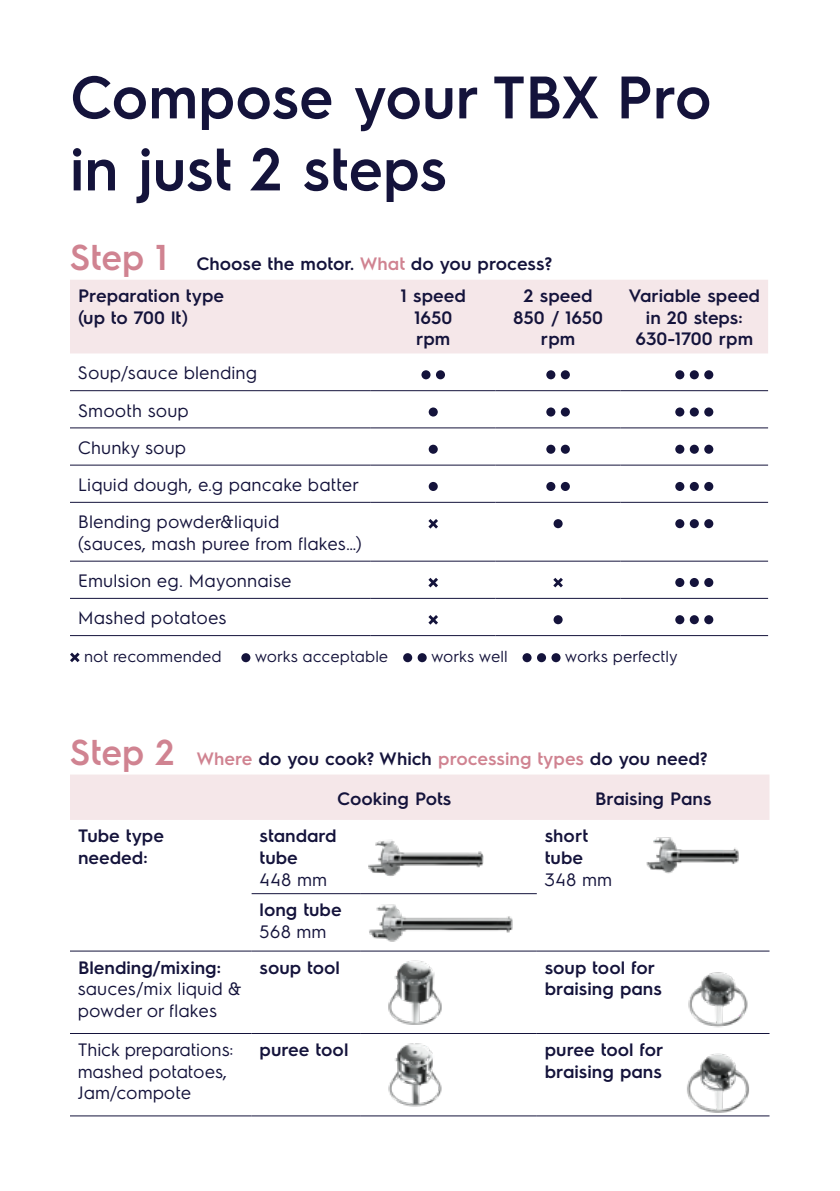
<style>
.page{position:relative;width:840px;height:1191px;background:#fff}
.page>*{position:absolute;margin:0;border:0;box-sizing:border-box;transform-origin:0 0}
.t1{font:600 60px/72px "Electrolux Sans";color:#14133b}
.t2{font:600 36px "Electrolux Sans";letter-spacing:-.005em;color:#d08391}
.t3{font:600 18px/21.6px "Electrolux Sans";color:#14133b}
.t4{font:18px/37.2px "Electrolux Sans";color:#14133b}
.t5{font:16px "Electrolux Sans";color:#14133b}
.s1{color:#d08391}
</style>
<div class="page">
<div style="left:70px;top:280px;width:697px;height:73px;background:#f5e7e9"></div>
<hr style="left:70px;top:390px;width:300px;height:1px;background:#14133b">
<hr style="left:370px;top:390px;width:125px;height:1px;background:#14133b">
<hr style="left:495px;top:390px;width:125px;height:1px;background:#14133b">
<hr style="left:620px;top:390px;width:147px;height:1px;background:#14133b">
<hr style="left:70px;top:427px;width:300px;height:1px;background:#14133b">
<hr style="left:370px;top:427px;width:125px;height:1px;background:#14133b">
<hr style="left:495px;top:427px;width:125px;height:1px;background:#14133b">
<hr style="left:620px;top:427px;width:147px;height:1px;background:#14133b">
<hr style="left:70px;top:465px;width:300px;height:1px;background:#14133b">
<hr style="left:370px;top:465px;width:125px;height:1px;background:#14133b">
<hr style="left:495px;top:465px;width:125px;height:1px;background:#14133b">
<hr style="left:620px;top:465px;width:147px;height:1px;background:#14133b">
<hr style="left:70px;top:502px;width:300px;height:1px;background:#14133b">
<hr style="left:370px;top:502px;width:125px;height:1px;background:#14133b">
<hr style="left:495px;top:502px;width:125px;height:1px;background:#14133b">
<hr style="left:620px;top:502px;width:147px;height:1px;background:#14133b">
<hr style="left:70px;top:561px;width:300px;height:1px;background:#14133b">
<hr style="left:370px;top:561px;width:125px;height:1px;background:#14133b">
<hr style="left:495px;top:561px;width:125px;height:1px;background:#14133b">
<hr style="left:620px;top:561px;width:147px;height:1px;background:#14133b">
<hr style="left:70px;top:598px;width:300px;height:1px;background:#14133b">
<hr style="left:370px;top:598px;width:125px;height:1px;background:#14133b">
<hr style="left:495px;top:598px;width:125px;height:1px;background:#14133b">
<hr style="left:620px;top:598px;width:147px;height:1px;background:#14133b">
<hr style="left:70px;top:635px;width:300px;height:1px;background:#14133b">
<hr style="left:370px;top:635px;width:125px;height:1px;background:#14133b">
<hr style="left:495px;top:635px;width:125px;height:1px;background:#14133b">
<hr style="left:620px;top:635px;width:147px;height:1px;background:#14133b">
<div style="left:421px;top:370px;width:9px;height:9px;background:#14133b;border-radius:50%"></div>
<div style="left:435px;top:370px;width:10px;height:9px;background:#14133b;border-radius:50%"></div>
<div style="left:546px;top:370px;width:9px;height:9px;background:#14133b;border-radius:50%"></div>
<div style="left:560px;top:370px;width:9px;height:9px;background:#14133b;border-radius:50%"></div>
<div style="left:675px;top:370px;width:9px;height:9px;background:#14133b;border-radius:50%"></div>
<div style="left:689px;top:370px;width:9px;height:9px;background:#14133b;border-radius:50%"></div>
<svg style="left:703px;top:370px;width:10px;height:9px"></svg>
<div style="left:428px;top:407px;width:9px;height:9px;background:#14133b;border-radius:50%"></div>
<div style="left:546px;top:407px;width:9px;height:9px;background:#14133b;border-radius:50%"></div>
<div style="left:560px;top:407px;width:9px;height:9px;background:#14133b;border-radius:50%"></div>
<div style="left:675px;top:407px;width:9px;height:9px;background:#14133b;border-radius:50%"></div>
<div style="left:689px;top:407px;width:9px;height:9px;background:#14133b;border-radius:50%"></div>
<svg style="left:703px;top:407px;width:10px;height:9px"></svg>
<div style="left:428px;top:445px;width:9px;height:9px;background:#14133b;border-radius:50%"></div>
<div style="left:546px;top:445px;width:9px;height:9px;background:#14133b;border-radius:50%"></div>
<div style="left:560px;top:445px;width:9px;height:9px;background:#14133b;border-radius:50%"></div>
<div style="left:675px;top:445px;width:9px;height:9px;background:#14133b;border-radius:50%"></div>
<div style="left:689px;top:445px;width:9px;height:9px;background:#14133b;border-radius:50%"></div>
<svg style="left:703px;top:445px;width:10px;height:9px"></svg>
<div style="left:428px;top:482px;width:9px;height:9px;background:#14133b;border-radius:50%"></div>
<div style="left:546px;top:482px;width:9px;height:9px;background:#14133b;border-radius:50%"></div>
<div style="left:560px;top:482px;width:9px;height:9px;background:#14133b;border-radius:50%"></div>
<div style="left:675px;top:482px;width:9px;height:9px;background:#14133b;border-radius:50%"></div>
<div style="left:689px;top:482px;width:9px;height:9px;background:#14133b;border-radius:50%"></div>
<svg style="left:703px;top:482px;width:10px;height:9px"></svg>
<svg style="left:428px;top:519px;width:10px;height:9px"></svg>
<div style="left:553px;top:519px;width:9px;height:9px;background:#14133b;border-radius:50%"></div>
<div style="left:675px;top:519px;width:9px;height:9px;background:#14133b;border-radius:50%"></div>
<div style="left:689px;top:519px;width:9px;height:9px;background:#14133b;border-radius:50%"></div>
<svg style="left:703px;top:519px;width:10px;height:9px"></svg>
<svg style="left:428px;top:578px;width:10px;height:9px"></svg>
<svg style="left:553px;top:578px;width:9px;height:9px"></svg>
<div style="left:675px;top:578px;width:9px;height:9px;background:#14133b;border-radius:50%"></div>
<div style="left:689px;top:578px;width:9px;height:9px;background:#14133b;border-radius:50%"></div>
<svg style="left:703px;top:578px;width:10px;height:9px"></svg>
<svg style="left:428px;top:615px;width:10px;height:9px"></svg>
<div style="left:553px;top:615px;width:9px;height:9px;background:#14133b;border-radius:50%"></div>
<div style="left:675px;top:615px;width:9px;height:9px;background:#14133b;border-radius:50%"></div>
<div style="left:689px;top:615px;width:9px;height:9px;background:#14133b;border-radius:50%"></div>
<svg style="left:703px;top:615px;width:10px;height:9px"></svg>
<div style="left:70px;top:774px;width:699px;height:46px;background:#f5e7e9"></div>
<hr style="left:251px;top:893px;width:109px;height:1px;background:#14133b">
<hr style="left:360px;top:893px;width:176px;height:1px;background:#14133b">
<hr style="left:70px;top:950px;width:181px;height:1px;background:#14133b">
<hr style="left:70px;top:1033px;width:181px;height:1px;background:#14133b">
<hr style="left:70px;top:1115px;width:181px;height:1px;background:#14133b">
<hr style="left:251px;top:1115px;width:109px;height:1px;background:#14133b">
<hr style="left:360px;top:1115px;width:176px;height:1px;background:#14133b">
<hr style="left:536px;top:1115px;width:102px;height:1px;background:#14133b">
<hr style="left:638px;top:1115px;width:131px;height:1px;background:#14133b">
<hr style="left:251px;top:950px;width:109px;height:1px;background:#14133b">
<hr style="left:360px;top:950px;width:176px;height:1px;background:#14133b">
<hr style="left:536px;top:950px;width:102px;height:1px;background:#14133b">
<hr style="left:638px;top:950px;width:131px;height:1px;background:#14133b">
<hr style="left:251px;top:1033px;width:109px;height:1px;background:#14133b">
<hr style="left:360px;top:1033px;width:176px;height:1px;background:#14133b">
<hr style="left:536px;top:1033px;width:102px;height:1px;background:#14133b">
<hr style="left:638px;top:1033px;width:131px;height:1px;background:#14133b">
<img style="left:368px;top:840px;width:115px;height:36px">
<img style="left:646px;top:837px;width:92px;height:37px">
<img style="left:369px;top:904px;width:144px;height:38px">
<img style="left:388px;top:960px;width:54px;height:65px">
<img style="left:388px;top:1043px;width:54px;height:64px">
<svg style="left:70px;top:652px;width:10px;height:10px"></svg>
<div style="left:241px;top:653px;width:9px;height:9px;background:#14133b;border-radius:50%"></div>
<div style="left:403px;top:653px;width:9px;height:9px;background:#14133b;border-radius:50%"></div>
<div style="left:417px;top:653px;width:9px;height:9px;background:#14133b;border-radius:50%"></div>
<div style="left:522px;top:653px;width:9px;height:9px;background:#14133b;border-radius:50%"></div>
<svg style="left:536px;top:653px;width:9px;height:9px"></svg>
<div style="left:551px;top:653px;width:9px;height:9px;background:#14133b;border-radius:50%"></div>
<img style="left:688px;top:972px;width:60px;height:56px">
<img style="left:671px;top:1053px;width:92px;height:63px">
<h1 class="t1" style="left:70px;top:57px;width:642px">Compose your TBX Pro in just 2 steps</h1>
<h2 class="t2" style="left:70px;top:232px;width:99px">Step 1</h2>
<p class="t3" style="left:196px;top:251px;width:357px">Choose the motor. <span class="s1">What</span> do you process?</p>
<p class="t3" style="left:78px;top:284px;width:147px">Preparation type (up to 700 lt)</p>
<p class="t3" style="left:400px;top:284px;width:67px;text-align:center">1 speed<br>1650 rpm</p>
<p class="t3" style="left:513px;top:284px;width:91px;text-align:center">2 speed<br>850 / 1650 rpm</p>
<p class="t3" style="left:628px;top:284px;width:133px;text-align:center">Variable speed in 20 steps:<br>630-1700 rpm</p>
<p class="t4" style="left:78px;top:353px;width:282px">Soup/sauce blending<br>Smooth soup<br>Chunky soup<br>Liquid dough, e.g pancake batter<br>Blending powder&amp;liquid</p>
<p class="t4" style="left:78px;top:524px;width:286px">(sauces, mash puree from flakes…)<br>Emulsion eg. Mayonnaise<br>Mashed potatoes</p>
<p class="t5" style="left:84px;top:645px;width:139px">not recommended</p>
<p class="t5" style="left:255px;top:645px;width:135px">works acceptable</p>
<p class="t5" style="left:431px;top:645px;width:78px">works well</p>
<p class="t5" style="left:565px;top:645px;width:114px">works perfectly</p>
<h2 class="t2" style="left:70px;top:727px;width:106px">Step 2</h2>
<p class="t3" style="left:196px;top:746px;width:512px"><span class="s1">Where</span> do you cook? Which <span class="s1">processing types</span> do you need?</p>
<p class="t3" style="left:337px;top:786px;width:116px">Cooking Pots</p>
<p class="t3" style="left:594px;top:786px;width:118px">Braising Pans</p>
<p class="t3" style="left:78px;top:824px;width:87px">Tube type needed:</p>
<p class="t3" style="left:259px;top:824px;width:79px">standard tube</p>
<p class="t4" style="left:259px;top:859px;width:69px">448 mm</p>
<p class="t3" style="left:259px;top:898px;width:83px">long tube</p>
<p class="t4" style="left:259px;top:911px;width:69px">568 mm</p>
<p class="t3" style="left:544px;top:824px;width:45px">short tube</p>
<p class="t4" style="left:544px;top:859px;width:69px">348 mm</p>
<p class="t3" style="left:78px;top:955px;width:144px">Blending/mixing:</p>
<p class="t4" style="left:78px;top:977px;width:165px;line-height:21.6px">sauces/mix liquid &amp; powder or flakes</p>
<p class="t3" style="left:259px;top:955px;width:82px">soup tool</p>
<p class="t3" style="left:544px;top:955px;width:118px">soup tool for braising pans</p>
<p class="t4" style="left:78px;top:1037px;width:157px;line-height:21.6px">Thick preparations: mashed potatoes,<br>Jam/compote</p>
<p class="t3" style="left:259px;top:1037px;width:90px">puree tool</p>
<p class="t3" style="left:544px;top:1037px;width:120px">puree tool for braising pans</p>
</div>
